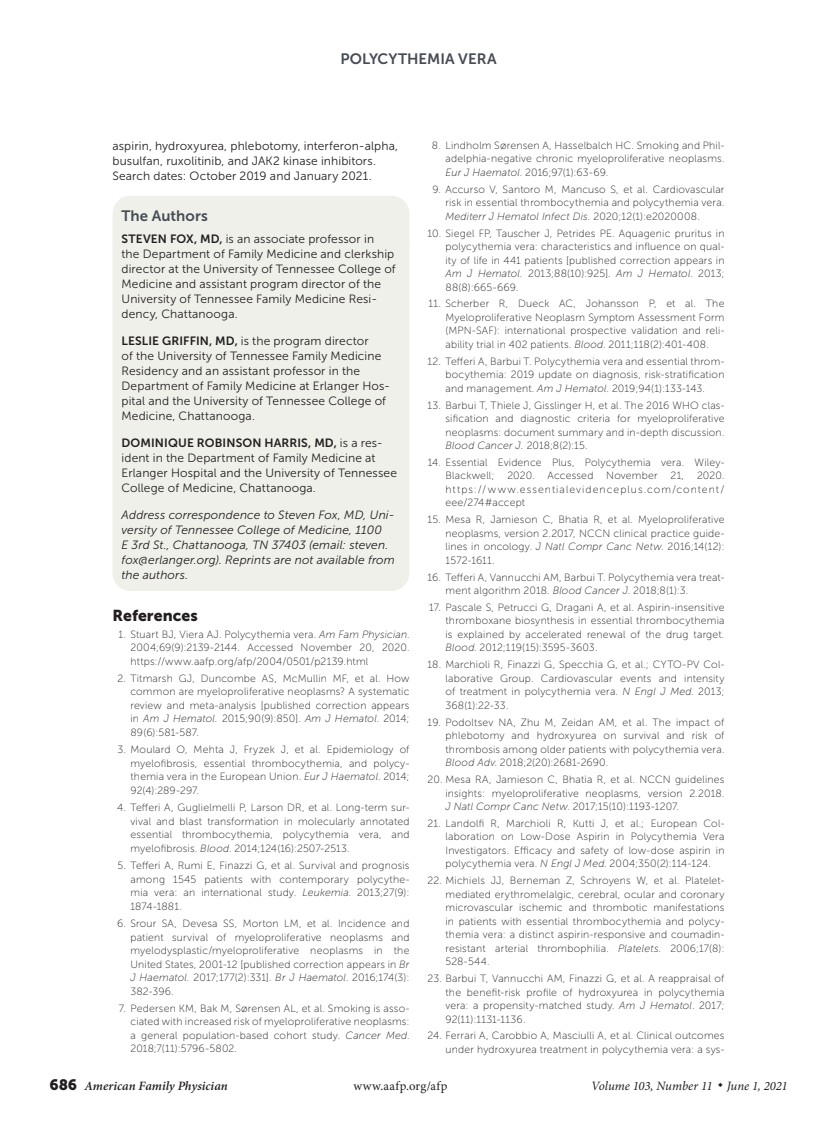
<style>
.page{position:relative;width:837px;height:1134px;background:#fff}
.page>*{position:absolute;margin:0;border:0;box-sizing:border-box;transform-origin:0 0}
.refs_head{font:15.75px "Museo Sans 900";letter-spacing:.005em;color:#231f20}
.auth_info_head{font:15px "Museo Sans 700";letter-spacing:.005em;color:#464b54}
.t1{font:italic 12.75px "Minion Pro";color:#231f20}
.t2{font:italic 600 12.75px "Minion Pro";letter-spacing:.005em;color:#231f20}
.t3{font:12.75px "Minion Pro";letter-spacing:.03em;color:#231f20}
.auth_info{font:12px/15px "Museo Sans 300";letter-spacing:.01em;color:#231f20}
.auth_info-2{font:italic 12px/15px "Museo Sans 300";letter-spacing:.01em;color:#231f20}
.blurb{font:12px/15px "Museo Sans 300";letter-spacing:.01em;color:#231f20}
.refs{font:10.5px/13.5px "Museo Sans 100";letter-spacing:.02em;color:#231f20;text-align:justify}
.s1{font-family:"Museo Sans 700"}
.s2{font-style:italic}
.s3{font-family:"Museo Sans 900";font-weight:400;font-style:normal;font-size:15px}
</style>
<div class="page">
<div style="left:112px;top:196px;width:298px;height:43px;background:#f0f0eb"></div>
<div style="left:112px;top:225px;width:298px;height:366px;background:#f0f0eb;border-radius:18px"></div>
<h2 class="auth_info_head" style="left:340px;top:50px;width:158px">POLYCYTHEMIA VERA</h2>
<p class="blurb" style="left:112px;top:138px;width:287px">aspirin, hydroxyurea, phlebotomy, interferon-alpha, busulfan, ruxolitinib, and JAK2 kinase inhibitors.<br>Search dates: October 2019 and January 2021.</p>
<p class="auth_info_head" style="left:122px;top:207px;width:88px">The Authors</p>
<p class="auth_info" style="left:122px;top:231px;width:276px"><span class="s1">STEVEN FOX, MD,</span> is an associate professor in<br>the Department of Family Medicine and clerkship director at the University of Tennessee College of Medicine and assistant program director of the University of Tennessee Family Medicine Resi&shy;dency, Chattanooga.</p>
<p class="auth_info" style="left:122px;top:333px;width:270px"><span class="s1">LESLIE GRIFFIN, MD,</span> is the program director<br>of the University of Tennessee Family Medicine Residency and an assistant professor in the Department of Family Medicine at Erlanger Hos&shy;pital and the University of Tennessee College of Medicine, Chattanooga.</p>
<p class="auth_info" style="left:122px;top:435px;width:277px"><span class="s1">DOMINIQUE ROBINSON HARRIS, MD,</span> is a res&shy;ident in the Department of Family Medicine at Erlanger Hospital and the University of Tennessee College of Medicine, Chattanooga.</p>
<p class="auth_info-2" style="left:122px;top:507px;width:275px">Address correspondence to Steven Fox, MD, Uni&shy;versity of Tennessee College of Medicine, 1100<br>E 3rd St., Chattanooga, TN 37403 (email: steven. fox@erlanger.org). Reprints are not available from the authors.</p>
<p class="refs_head" style="left:112px;top:607px;width:87px">References</p>
<p class="refs" style="left:130px;top:627px;width:280px;text-indent:-12px">1. Stuart BJ, Viera AJ. Polycythemia vera. <span class="s2">Am Fam Physician</span>.<br>2004;69(9):2139-2144. Accessed November 20, 2020. https://www.aafp.org/afp/2004/0501/p2139.html</p>
<p class="refs" style="left:130px;top:672px;width:281px;text-indent:-13px">2. Titmarsh GJ, Duncombe AS, McMullin MF, et al. How common are myeloproliferative neoplasms? A systematic review and meta-analysis [published correction appears in <span class="s2">Am J Hematol.</span> 2015;90(9):850]. <span class="s2">Am J Hematol</span>. 2014; 89(6):581-587.</p>
<p class="refs" style="left:130px;top:743px;width:281px;text-indent:-13px">3. Moulard O, Mehta J, Fryzek J, et al. Epidemiology of myelofibrosis, essential thrombocythemia, and polycy&shy;themia vera in the European Union. <span class="s2">Eur J Haematol</span>. 2014; 92(4):289-297.</p>
<p class="refs" style="left:130px;top:801px;width:281px;text-indent:-13px">4. Tefferi A, Guglielmelli P, Larson DR, et al. Long-term sur&shy;vival and blast transformation in molecularly annotated essential thrombocythemia, polycythemia vera, and myelofibrosis. <span class="s2">Blood</span>. 2014;124(16):2507-2513.</p>
<p class="refs" style="left:130px;top:859px;width:281px;text-indent:-13px">5. Tefferi A, Rumi E, Finazzi G, et al. Survival and prognosis among 1545 patients with contemporary polycythe&shy;mia vera: an international study. <span class="s2">Leukemia</span>. 2013;27(9):<br>1874-1881.</p>
<p class="refs" style="left:130px;top:917px;width:281px;text-indent:-13px">6. Srour SA, Devesa SS, Morton LM, et al. Incidence and patient survival of myeloproliferative neoplasms and myelodysplastic/myeloproliferative neoplasms in the United States, 2001-12 [published correction appears in <span class="s2">Br J Haematol.</span> 2017;177(2):331]. <span class="s2">Br J Haematol</span>. 2016;174(3):<br>382-396.</p>
<p class="refs" style="left:130px;top:1002px;width:281px;text-indent:-12px">7. Pedersen KM, Bak M, Sørensen AL, et al. Smoking is asso&shy;ciated with increased risk of myeloproliferative neoplasms: a general population-based cohort study. <span class="s2">Cancer Med</span>.<br>2018;7(11):5796-5802.</p>
<p class="refs" style="left:446px;top:139px;width:281px;text-indent:-14px">8. Lindholm Sørensen A, Hasselbalch HC. Smoking and Phil&shy;adelphia-negative chronic myeloproliferative neoplasms.<br><span class="s2">Eur J Haematol</span>. 2016;97(1):63-69.</p>
<p class="refs" style="left:446px;top:182px;width:281px;text-indent:-13px">9. Accurso V, Santoro M, Mancuso S, et al. Cardiovascular risk in essential thrombocythemia and polycythemia vera.<br><span class="s2">Mediterr J Hematol Infect Dis.</span> 2020;12(1):e2020008.</p>
<p class="refs" style="left:446px;top:226px;width:281px;text-indent:-18px">10. Siegel FP, Tauscher J, Petrides PE. Aquagenic pruritus in polycythemia vera: characteristics and influence on qual&shy;ity of life in 441 patients [published correction appears in <span class="s2">Am J Hematol.</span> 2013;88(10):925]. <span class="s2">Am J Hematol</span>. 2013; 88(8):665-669.</p>
<p class="refs" style="left:446px;top:297px;width:281px;text-indent:-17px">11. Scherber R, Dueck AC, Johansson P, et al. The Myeloproliferative Neoplasm Symptom Assessment Form (MPN-SAF): international prospective validation and reli&shy;ability trial in 402 patients. <span class="s2">Blood</span>. 2011;118(2):401-408.</p>
<p class="refs" style="left:446px;top:355px;width:281px;text-indent:-18px">12. Tefferi A, Barbui T. Polycythemia vera and essential throm&shy;bocythemia: 2019 update on diagnosis, risk-stratification and management. <span class="s2">Am J Hematol</span>. 2019;94(1):133-143.</p>
<p class="refs" style="left:446px;top:398px;width:281px;text-indent:-18px">13. Barbui T, Thiele J, Gisslinger H, et al. The 2016 WHO clas&shy;sification and diagnostic criteria for myeloproliferative neoplasms: document summary and in-depth discussion.<br><span class="s2">Blood Cancer J.</span> 2018;8(2):15.</p>
<p class="refs" style="left:446px;top:456px;width:281px;text-indent:-18px">14. Essential Evidence Plus, Polycythemia vera. Wiley-Blackwell; 2020. Accessed November 21, 2020. https://www.essentialevidenceplus.com/content/ eee/274#accept</p>
<p class="refs" style="left:446px;top:513px;width:281px;text-indent:-18px">15. Mesa R, Jamieson C, Bhatia R, et al. Myeloproliferative neoplasms, version 2.2017, NCCN clinical practice guide&shy;lines in oncology. <span class="s2">J Natl Compr Canc Netw</span>. 2016;14(12):<br>1572-1611.</p>
<p class="refs" style="left:446px;top:570px;width:281px;text-indent:-18px">16. Tefferi A, Vannucchi AM, Barbui T. Polycythemia vera treat&shy;ment algorithm 2018. <span class="s2">Blood Cancer J</span>. 2018;8(1):3.</p>
<p class="refs" style="left:446px;top:601px;width:281px;text-indent:-16px">17. Pascale S, Petrucci G, Dragani A, et al. Aspirin-insensitive thromboxane biosynthesis in essential thrombocythemia is explained by accelerated renewal of the drug target.<br><span class="s2">Blood</span>. 2012;119(15):3595-3603.</p>
<p class="refs" style="left:446px;top:658px;width:281px;text-indent:-18px">18. Marchioli R, Finazzi G, Specchia G, et al.; CYTO-PV Col&shy;laborative Group. Cardiovascular events and intensity of treatment in polycythemia vera. <span class="s2">N Engl J Med</span>. 2013; 368(1):22-33.</p>
<p class="refs" style="left:446px;top:715px;width:281px;text-indent:-18px">19. Podoltsev NA, Zhu M, Zeidan AM, et al. The impact of phlebotomy and hydroxyurea on survival and risk of thrombosis among older patients with polycythemia vera.<br><span class="s2">Blood Adv</span>. 2018;2(20):2681-2690.</p>
<p class="refs" style="left:446px;top:773px;width:280px;text-indent:-18px">20. Mesa RA, Jamieson C, Bhatia R, et al. NCCN guidelines insights: myeloproliferative neoplasms, version 2.2018.<br><span class="s2">J Natl Compr Canc Netw</span>. 2017;15(10):1193-1207.</p>
<p class="refs" style="left:446px;top:817px;width:281px;text-indent:-18px">21. Landolfi R, Marchioli R, Kutti J, et al.; European Col&shy;laboration on Low-Dose Aspirin in Polycythemia Vera Investigators. Efficacy and safety of low-dose aspirin in polycythemia vera. <span class="s2">N Engl J Med</span>. 2004;350(2):114-124.</p>
<p class="refs" style="left:446px;top:874px;width:281px;text-indent:-18px">22. Michiels JJ, Berneman Z, Schroyens W, et al. Platelet&shy;mediated erythromelalgic, cerebral, ocular and coronary microvascular ischemic and thrombotic manifestations in patients with essential thrombocythemia and polycy&shy;themia vera: a distinct aspirin-responsive and coumadin&shy;resistant arterial thrombophilia. <span class="s2">Platelets</span>. 2006;17(8):<br>528-544.</p>
<p class="refs" style="left:446px;top:972px;width:280px;text-indent:-18px">23. Barbui T, Vannucchi AM, Finazzi G, et al. A reappraisal of the benefit-risk profile of hydroxyurea in polycythemia vera: a propensity-matched study. <span class="s2">Am J Hematol</span>. 2017; 92(11):1131-1136.</p>
<p class="refs" style="left:428px;top:1029px;width:299px;text-align:right">24. Ferrari A, Carobbio A, Masciulli A, et al. Clinical outcomes under hydroxyurea treatment in polycythemia vera: a sys-</p>
<p class="t2" style="left:50px;top:1077px;width:180px"><span class="s3">686</span> American Family Physician</p>
<p class="t3" style="left:353px;top:1078px;width:96px">www.aafp.org/afp</p>
<p class="t1" style="left:591px;top:1078px;width:198px">Volume 103, Number 11 ◆ June 1, 2021</p>
</div>
